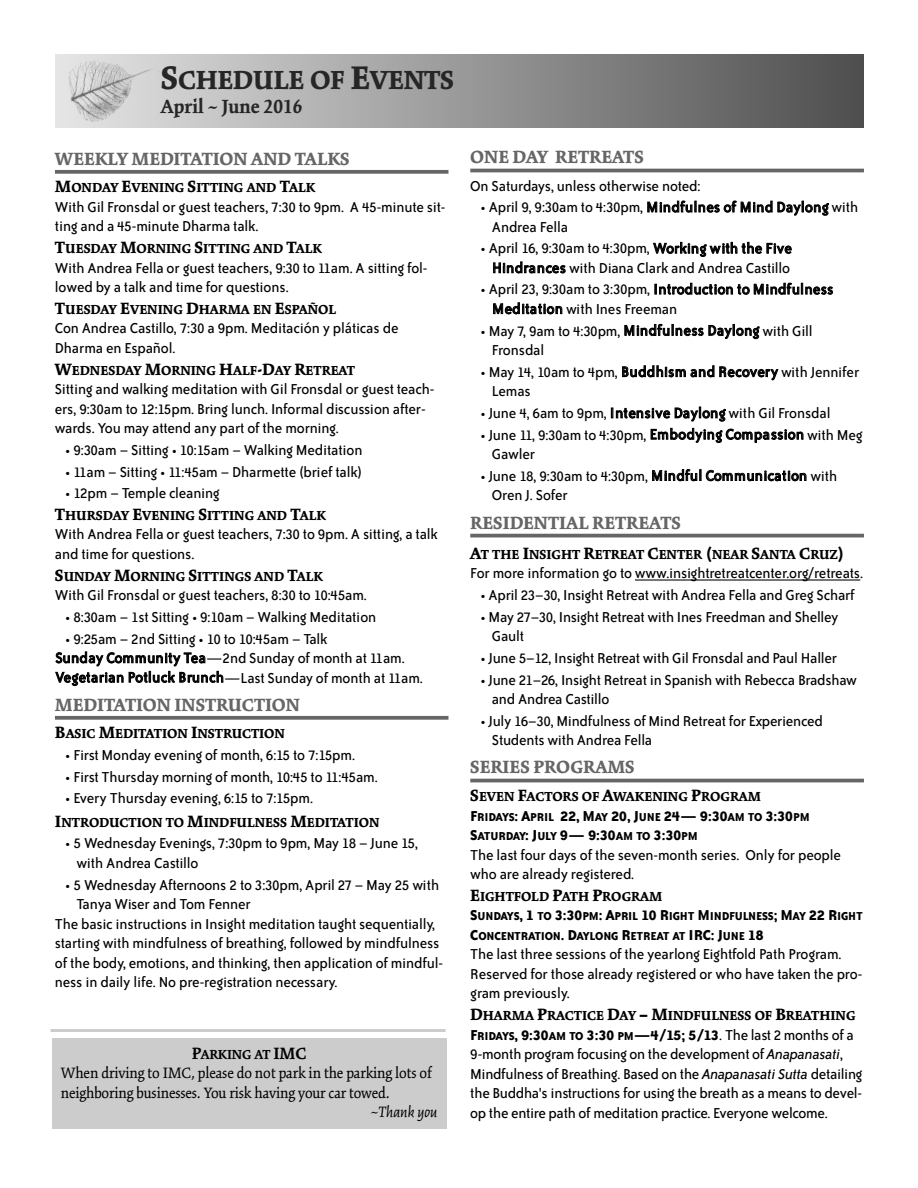
<style>
.page{position:relative;width:918px;height:1188px;background:#fff}
.page>*{position:absolute;margin:0;border:0;box-sizing:border-box;transform-origin:0 0}
.t1{font:900 28.8px "Kinesis Std";letter-spacing:-.01em;color:#262626}
.t2{font:700 21px "Kinesis Std";color:#262626}
.t3{font:900 19.5px "Kinesis Std";color:#666}
.t4{font:16.5px/19.5px "Bailey Sans ITC";letter-spacing:-.01em;color:#000}
.t5{font:16.5px/19.5px "Kinesis Std";letter-spacing:-.01em;color:#000}
.t6{font:700 16.5px "Bailey Sans ITC";letter-spacing:-.035em;color:#000}
.t7{font:italic 16.5px "Kinesis Std";letter-spacing:-.01em;color:#000}
.t8{font:900 14.4px "Kinesis Std";color:#000}
.t9{font:700 14.4px "Kinesis Std";letter-spacing:-.01em;color:#000}
.t10{font:700 13.2px/19.5px "Bailey Sans ITC";letter-spacing:-.015em;color:#000}
.s1{font-size:36px}
.s2{font-size:18px}
.s3{font-size:13.2px}
.s4{font-size:16.5px}
.s5{font-weight:700}
.s6{font-weight:700;font-size:13.2px}
.s7{font-style:italic}
</style>
<div class="page">
<hr style="left:470px;top:169px;width:394px;height:3px;background:#666">
<hr style="left:470px;top:534px;width:394px;height:3px;background:#666">
<hr style="left:635px;top:579px;width:225px;height:2px;background:#000">
<hr style="left:470px;top:779px;width:394px;height:3px;background:#666">
<svg style="left:55px;top:170px;width:393px;height:4px;background:#707070"></svg>
<svg style="left:55px;top:716px;width:393px;height:4px;background:#727272"></svg>
<svg style="left:56px;top:55px;width:808px;height:72px;background:#909090"></svg>
<img style="left:57px;top:54px;width:104px;height:74px">
<hr style="left:51px;top:1029px;width:395px;height:3px;background:#ccc">
<div style="left:52px;top:1038px;width:395px;height:91px;background:#ccc"></div>
<h1 class="t1" style="left:161px;top:68px;width:295px"><span class="s1">S</span>CHEDULE OF <span class="s1">E</span>VENTS</h1>
<p class="t2" style="left:161px;top:97px;width:143px">April ~ June 2016</p>
<p class="t3" style="left:55px;top:151px;width:296px">WEEKLY MEDITATION AND TALKS</p>
<p class="t8" style="left:55px;top:182px;width:262px"><span class="s2">M</span>ONDAY <span class="s2">E</span>VENING <span class="s2">S</span>ITTING AND <span class="s2">T</span>ALK</p>
<p class="t4" style="left:55px;top:198px;width:392px">With Gil Fronsdal or guest teachers, 7:30 to 9pm. A 45-minute sit&shy;ting and a 45-minute Dharma talk.</p>
<p class="t8" style="left:55px;top:243px;width:269px"><span class="s2">T</span>UESDAY <span class="s2">M</span>ORNING <span class="s2">S</span>ITTING AND <span class="s2">T</span>ALK</p>
<p class="t4" style="left:55px;top:259px;width:374px">With Andrea Fella or guest teachers, 9:30 to 11am. A sitting fol&shy;lowed by a talk and time for questions.</p>
<p class="t8" style="left:55px;top:303px;width:283px"><span class="s2">T</span>UESDAY <span class="s2">E</span>VENING <span class="s2">D</span>HARMA EN <span class="s2">E</span>SPAÑOL</p>
<p class="t4" style="left:55px;top:320px;width:345px">Con Andrea Castillo, 7:30 a 9pm. Meditación y pláticas de<br>Dharma en Español.</p>
<p class="t8" style="left:55px;top:364px;width:302px"><span class="s2">W</span>EDNESDAY <span class="s2">M</span>ORNING <span class="s2">H</span>ALF<span class="s2">-D</span>AY <span class="s2">R</span>ETREAT</p>
<p class="t4" style="left:55px;top:381px;width:381px">Sitting and walking meditation with Gil Fronsdal or guest teach&shy;ers, 9:30am to 12:15pm. Bring lunch. Informal discussion after&shy;wards. You may attend any part of the morning.</p>
<p class="t4" style="left:65px;top:441px;width:299px">• 9:30am – Sitting • 10:15am – Walking Meditation</p>
<p class="t4" style="left:65px;top:463px;width:299px">• 11am – Sitting • 11:45am – Dharmette (brief talk)</p>
<p class="t4" style="left:65px;top:485px;width:156px">• 12pm – Temple cleaning</p>
<p class="t8" style="left:55px;top:509px;width:273px"><span class="s2">T</span>HURSDAY <span class="s2">E</span>VENING <span class="s2">S</span>ITTING AND <span class="s2">T</span>ALK</p>
<p class="t4" style="left:55px;top:526px;width:384px">With Andrea Fella or guest teachers, 7:30 to 9pm. A sitting, a talk and time for questions.</p>
<p class="t8" style="left:55px;top:570px;width:270px"><span class="s2">S</span>UNDAY <span class="s2">M</span>ORNING <span class="s2">S</span>ITTINGS AND <span class="s2">T</span>ALK</p>
<p class="t4" style="left:55px;top:587px;width:314px">With Gil Fronsdal or guest teachers, 8:30 to 10:45am.</p>
<p class="t4" style="left:65px;top:608px;width:313px">• 8:30am – 1st Sitting • 9:10am – Walking Meditation</p>
<p class="t4" style="left:55px;top:630px;width:369px;text-indent:10px">• 9:25am – 2nd Sitting • 10 to 10:45am – Talk<br>Sunday Community Tea—2nd Sunday of month at 11am.<br>Vegetarian Potluck Brunch—Last Sunday of month at 11am.</p>
<p class="t3" style="left:55px;top:697px;width:247px">MEDITATION INSTRUCTION</p>
<p class="t8" style="left:55px;top:728px;width:232px"><span class="s2">B</span>ASIC <span class="s2">M</span>EDITATION <span class="s2">I</span>NSTRUCTION</p>
<p class="t4" style="left:65px;top:746px;width:291px">• First Monday evening of month, 6:15 to 7:15pm.</p>
<p class="t4" style="left:65px;top:768px;width:314px">• First Thursday morning of month, 10:45 to 11:45am.</p>
<p class="t4" style="left:65px;top:790px;width:249px">• Every Thursday evening, 6:15 to 7:15pm.</p>
<p class="t8" style="left:55px;top:816px;width:326px"><span class="s2">I</span>NTRODUCTION TO <span class="s2">M</span>INDFULNESS <span class="s2">M</span>EDITATION</p>
<p class="t4" style="left:77px;top:835px;width:343px;text-indent:-11px">• 5 Wednesday Evenings, 7:30pm to 9pm, May 18 – June 15, with Andrea Castillo</p>
<p class="t4" style="left:65px;top:876px;width:375px">• 5 Wednesday Afternoons 2 to 3:30pm, April 27 – May 25 with</p>
<p class="t4" style="left:77px;top:896px;width:176px">Tanya Wiser and Tom Fenner</p>
<p class="t4" style="left:55px;top:915px;width:382px">The basic instructions in Insight meditation taught sequentially,</p>
<p class="t4" style="left:55px;top:935px;width:386px">starting with mindfulness of breathing, followed by mindfulness</p>
<p class="t4" style="left:55px;top:954px;width:390px">of the body, emotions, and thinking, then application of mindful-</p>
<p class="t4" style="left:55px;top:974px;width:284px">ness in daily life. No pre-registration necessary.</p>
<p class="t9" style="left:192px;top:1048px;width:116px"><span class="s2">P</span>ARKING AT <span class="s2">IMC</span></p>
<p class="t5" style="left:61px;top:1064px;width:372px">When driving to IMC, please do not park in the parking lots of neighboring businesses. You risk having your car towed.</p>
<p class="t7" style="left:371px;top:1105px;width:68px">~Thank you</p>
<p class="t3" style="left:470px;top:149px;width:175px">ONE DAY RETREATS</p>
<p class="t4" style="left:470px;top:177px;width:232px">On Saturdays, unless otherwise noted:</p>
<p class="t4" style="left:492px;top:199px;width:368px;text-indent:-11px">• April 9, 9:30am to 4:30pm, Mindfulnes of Mind Daylong with<br>Andrea Fella</p>
<p class="t4" style="left:481px;top:240px;width:313px;text-align:center">• April 16, 9:30am to 4:30pm, Working with the Five<br>Hindrances with Diana Clark and Andrea Castillo</p>
<p class="t4" style="left:492px;top:280px;width:343px;text-indent:-12px">• April 23, 9:30am to 3:30pm, Introduction to Mindfulness<br>Meditation with Ines Freeman</p>
<p class="t4" style="left:492px;top:322px;width:322px;text-indent:-11px">• May 7, 9am to 4:30pm, Mindfulness Daylong with Gill<br>Fronsdal</p>
<p class="t4" style="left:492px;top:363px;width:369px;text-indent:-11px">• May 14, 10am to 4pm, Buddhism and Recovery with Jennifer<br>Lemas</p>
<p class="t4" style="left:481px;top:404px;width:351px">• June 4, 6am to 9pm, Intensive Daylong with Gil Fronsdal</p>
<p class="t4" style="left:492px;top:426px;width:373px;text-indent:-11px">• June 11, 9:30am to 4:30pm, Embodying Compassion with Meg<br>Gawler</p>
<p class="t4" style="left:492px;top:467px;width:347px;text-indent:-11px">• June 18, 9:30am to 4:30pm, Mindful Communication with<br>Oren J. Sofer</p>
<p class="t3" style="left:470px;top:514px;width:212px">RESIDENTIAL RETREATS</p>
<p class="t8" style="left:470px;top:548px;width:376px"><span class="s2">A</span>T THE <span class="s2">I</span>NSIGHT <span class="s2">R</span>ETREAT <span class="s2">C</span>ENTER <span class="s2">(</span>NEAR <span class="s2">S</span>ANTA <span class="s2">C</span>RUZ<span class="s2">)</span></p>
<p class="t4" style="left:470px;top:565px;width:394px">For more information go to www.insightretreatcenter.org/retreats.</p>
<p class="t4" style="left:481px;top:586px;width:376px">• April 23–30, Insight Retreat with Andrea Fella and Greg Scharf</p>
<p class="t4" style="left:492px;top:608px;width:348px;text-indent:-11px">• May 27–30, Insight Retreat with Ines Freedman and Shelley<br>Gault</p>
<p class="t4" style="left:481px;top:649px;width:358px">• June 5–12, Insight Retreat with Gil Fronsdal and Paul Haller</p>
<p class="t4" style="left:492px;top:671px;width:367px;text-indent:-11px">• June 21–26, Insight Retreat in Spanish with Rebecca Bradshaw and Andrea Castillo</p>
<p class="t4" style="left:492px;top:712px;width:332px;text-indent:-11px">• July 16–30, Mindfulness of Mind Retreat for Experienced<br>Students with Andrea Fella</p>
<p class="t3" style="left:470px;top:759px;width:166px">SERIES PROGRAMS</p>
<p class="t8" style="left:470px;top:791px;width:292px"><span class="s2">S</span>EVEN <span class="s2">F</span>ACTORS OF <span class="s2">A</span>WAKENING <span class="s2">P</span>ROGRAM</p>
<p class="t6" style="left:470px;top:810px;width:341px">F<span class="s3">RIDAYS</span>: A<span class="s3">PRIL</span> 22, M<span class="s3">AY</span> 20, J<span class="s3">UNE</span> 24— 9:30<span class="s3">AM TO</span> 3:30<span class="s3">PM</span></p>
<p class="t10" style="left:470px;top:827px;width:229px"><span class="s4">S</span>ATURDAY<span class="s4">: J</span>ULY <span class="s4">9— 9:30</span>AM TO <span class="s4">3:30</span>PM</p>
<p class="t4" style="left:470px;top:846px;width:372px">The last four days of the seven-month series. Only for people who are already registered.</p>
<p class="t8" style="left:470px;top:890px;width:194px"><span class="s2">E</span>IGHTFOLD <span class="s2">P</span>ATH <span class="s2">P</span>ROGRAM</p>
<p class="t10" style="left:470px;top:908px;width:394px"><span class="s4">S</span>UNDAYS<span class="s4">, 1</span> TO <span class="s4">3:30</span>PM<span class="s4">: A</span>PRIL <span class="s4">10 R</span>IGHT <span class="s4">M</span>INDFULNESS<span class="s4">; M</span>AY <span class="s4">22 R</span>IGHT<br><span class="s4">C</span>ONCENTRATION<span class="s4">. D</span>AYLONG <span class="s4">R</span>ETREAT AT <span class="s4">IRC: J</span>UNE <span class="s4">18</span></p>
<p class="t4" style="left:470px;top:946px;width:394px">The last three sessions of the yearlong Eightfold Path Program.<br>Reserved for those already registered or who have taken the pro&shy;gram previously.</p>
<p class="t8" style="left:470px;top:1010px;width:387px"><span class="s2">D</span>HARMA <span class="s2">P</span>RACTICE <span class="s2">D</span>AY <span class="s2">– M</span>INDFULNESS OF <span class="s2">B</span>REATHING</p>
<p class="t4" style="left:470px;top:1026px;width:394px"><span class="s5">F</span><span class="s6">RIDAYS</span><span class="s5">, 9:30</span><span class="s6">AM TO</span> <span class="s5">3:30</span> <span class="s6">PM</span><span class="s5">—4/15; 5/13</span>. The last 2 months of a 9-month program focusing on the development of <span class="s7">Anapanasati</span>, Mindfulness of Breathing. Based on the <span class="s7">Anapanasati Sutta</span> detailing the Buddha's instructions for using the breath as a means to devel&shy;op the entire path of meditation practice. Everyone welcome.</p>
</div>
